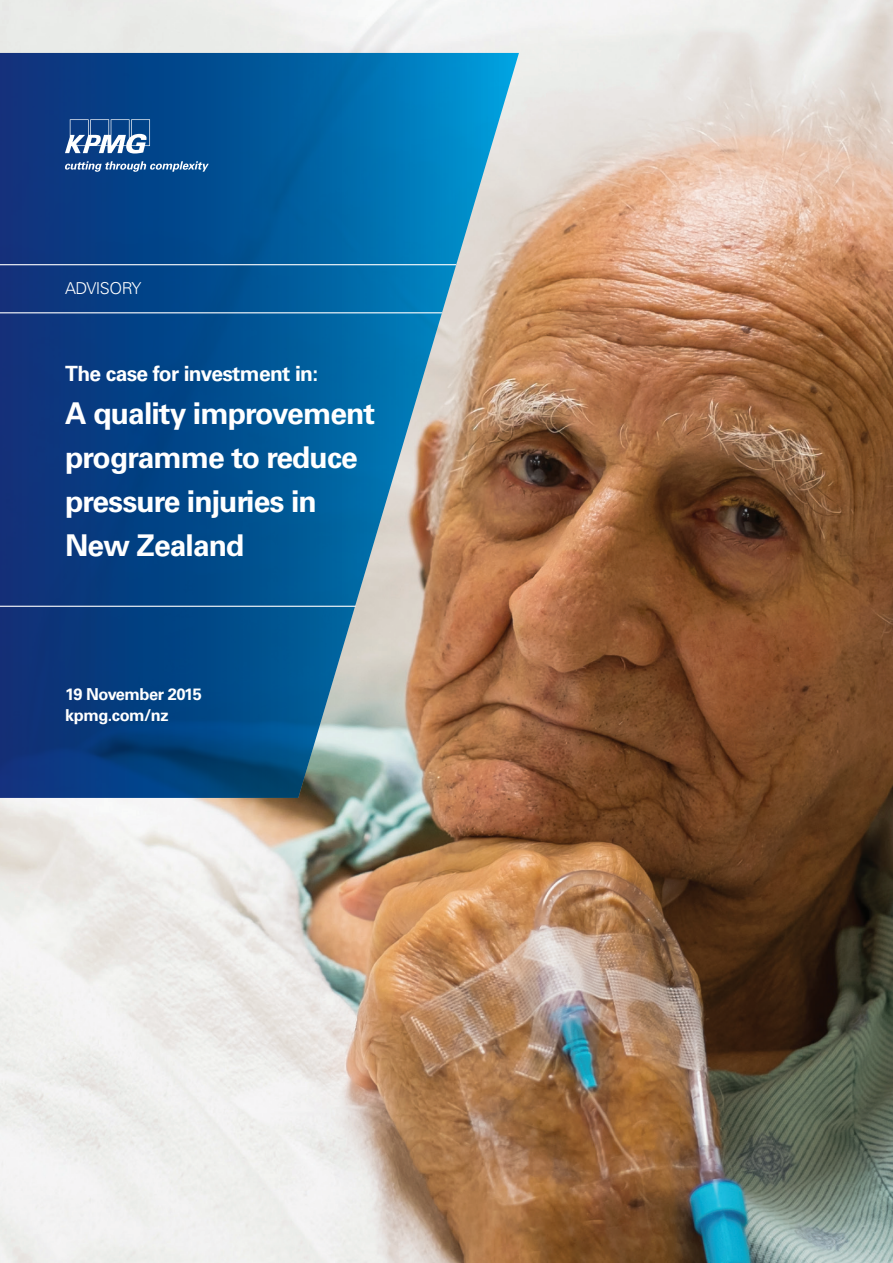
<style>
.page{position:relative;width:893px;height:1263px;background:#fff}
.page>*{position:absolute;margin:0;border:0;box-sizing:border-box;transform-origin:0 0}
.t1{font:700 30px/43.8px "Univers LT Std";letter-spacing:-.03em;color:#fff}
.t2{font:700 21px "Univers LT Std";letter-spacing:-.03em;color:#fff}
.t3{font:700 16.35px "Univers LT Std";letter-spacing:-.03em;color:#fff}
.t4{font:300 16.35px "Univers LT Std";letter-spacing:-.03em;color:#fff}
</style>
<div class="page">
<img style="left:0;top:0;width:893px;height:1263px">
<svg style="left:0;top:53px;width:519px;height:745px;background:#2c618f"></svg>
<svg style="left:65px;top:119px;width:144px;height:53px;background:#34679f"></svg>
<hr style="left:0;top:312px;width:442px;height:1px;background:#fff">
<hr style="left:0;top:264px;width:456px;height:1px;background:#fff">
<hr style="left:0;top:606px;width:356px;height:1px;background:#fff">
<p class="t4" style="left:65px;top:278px;width:78px">ADVISORY</p>
<p class="t2" style="left:65px;top:361px;width:255px">The case for investment in:</p>
<p class="t1" style="left:65px;top:392px;width:312px">A quality improvement programme to reduce pressure injuries in</p>
<p class="t1" style="left:65px;top:524px;width:181px">New Zealand</p>
<p class="t3" style="left:65px;top:684px;width:138px">19 November 2015</p>
<p class="t3" style="left:65px;top:705px;width:105px">kpmg.com/nz</p>
</div>
